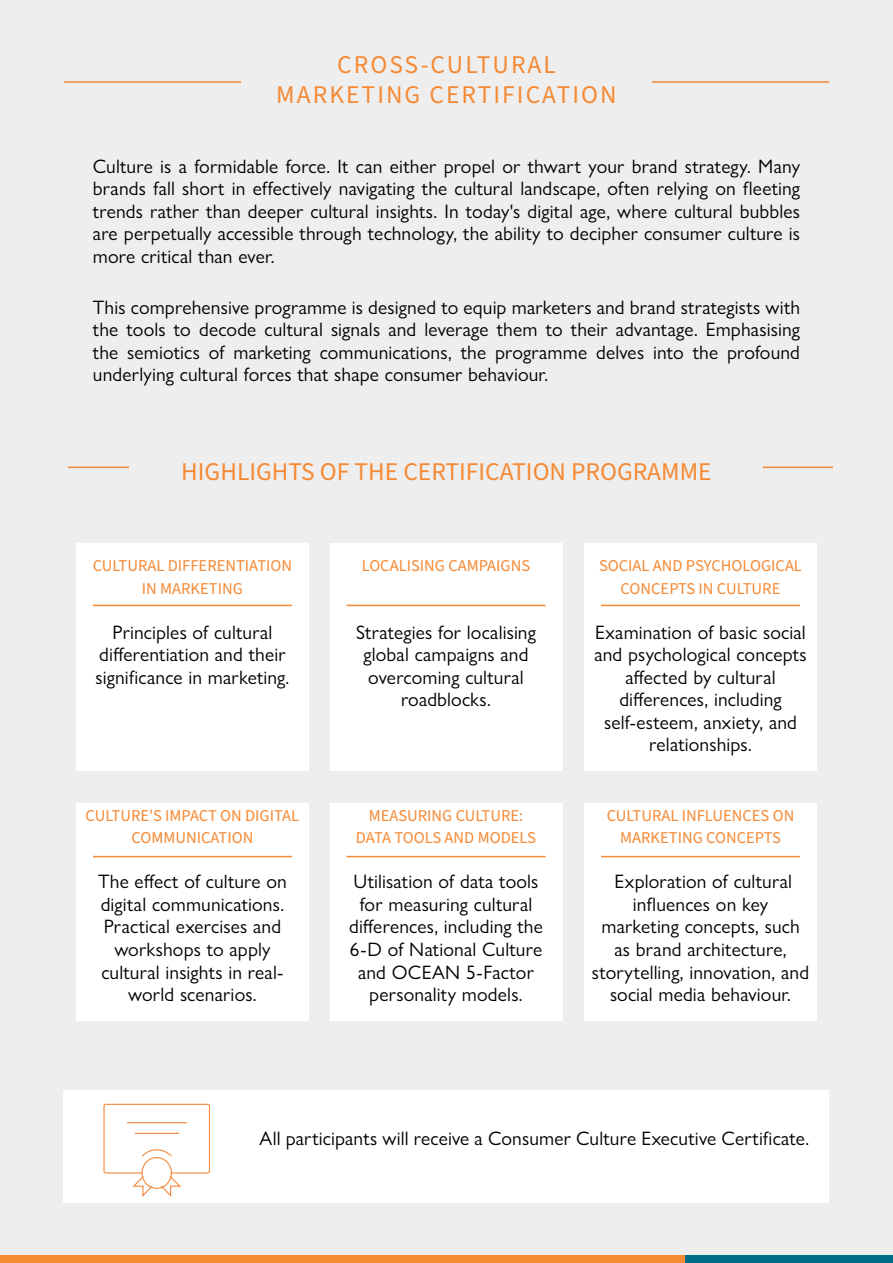
<style>
.page{position:relative;width:893px;height:1263px;background:#fff}
.page>*{position:absolute;margin:0;border:0;box-sizing:border-box;transform-origin:0 0}
.t1{font:25.5px "Source Sans Pro";color:#f68933}
.t2{font:25.5px/30px "Source Sans Pro";letter-spacing:.08em;color:#f68933;text-align:center}
.t3{font:19.5px/22.5px "Gill Sans Nova";letter-spacing:.005em;color:#000;text-align:center}
.t4{font:16.5px/22.5px "Source Sans Pro";color:#f68933;text-align:center}
</style>
<div class="page">
<div style="left:0;top:1254px;width:893px;height:9px;background:#f68a33"></div>
<div style="left:686px;top:1254px;width:207px;height:9px;background:#006d86"></div>
<div style="left:0;top:0;width:893px;height:1254px;background:#eee"></div>
<div style="left:64px;top:1090px;width:765px;height:112px;background:#fff"></div>
<div style="left:584px;top:803px;width:233px;height:217px;background:#fff"></div>
<div style="left:584px;top:543px;width:233px;height:227px;background:#fff"></div>
<div style="left:76px;top:543px;width:233px;height:227px;background:#fff"></div>
<div style="left:76px;top:803px;width:233px;height:217px;background:#fff"></div>
<div style="left:330px;top:543px;width:232px;height:227px;background:#fff"></div>
<div style="left:330px;top:803px;width:232px;height:217px;background:#fff"></div>
<svg style="left:103px;top:1103px;width:107px;height:94px"></svg>
<hr style="left:68px;top:467px;width:765px;height:1px;background:#f68933">
<hr style="left:601px;top:605px;width:199px;height:1px;background:#f68933">
<hr style="left:346px;top:605px;width:199px;height:1px;background:#f68933">
<hr style="left:93px;top:605px;width:199px;height:1px;background:#f68933">
<hr style="left:93px;top:856px;width:199px;height:1px;background:#f68933">
<hr style="left:346px;top:856px;width:199px;height:1px;background:#f68933">
<hr style="left:601px;top:856px;width:199px;height:1px;background:#f68933">
<div style="left:130px;top:454px;width:633px;height:36px;background:#eee"></div>
<hr style="left:64px;top:81px;width:765px;height:2px;background:#f68933">
<div style="left:241px;top:47px;width:411px;height:75px;background:#eee"></div>
<h1 class="t2" style="left:276px;top:51px;width:342px">CROSS-CULTURAL<br>MARKETING CERTIFICATION</h1>
<p class="t3" style="left:93px;top:155px;width:709px;text-align:justify">Culture is a formidable force. It can either propel or thwart your brand strategy. Many brands fall short in effectively navigating the cultural landscape, often relying on fleeting trends rather than deeper cultural insights. In today's digital age, where cultural bubbles are perpetually accessible through technology, the ability to decipher consumer culture is more critical than ever.</p>
<p class="t3" style="left:93px;top:296px;width:709px;text-align:justify">This comprehensive programme is designed to equip marketers and brand strategists with the tools to decode cultural signals and leverage them to their advantage. Emphasising the semiotics of marketing communications, the programme delves into the profound underlying cultural forces that shape consumer behaviour.</p>
<h1 class="t1" style="left:181px;top:454px;width:532px">HIGHLIGHTS OF THE CERTIFICATION PROGRAMME</h1>
<p class="t4" style="left:93px;top:555px;width:201px">CULTURAL DIFFERENTIATION<br>IN MARKETING</p>
<p class="t3" style="left:96px;top:621px;width:195px">Principles of cultural differentiation and their significance in marketing.</p>
<p class="t4" style="left:86px;top:805px;width:215px">CULTURE'S IMPACT ON DIGITAL<br>COMMUNICATION</p>
<p class="t3" style="left:98px;top:870px;width:190px">The effect of culture on digital communications.<br>Practical exercises and workshops to apply cultural insights in real&shy;world scenarios.</p>
<p class="t4" style="left:362px;top:555px;width:170px">LOCALISING CAMPAIGNS</p>
<p class="t3" style="left:356px;top:621px;width:181px">Strategies for localising global campaigns and overcoming cultural roadblocks.</p>
<p class="t4" style="left:356px;top:805px;width:182px">MEASURING CULTURE:<br>DATA TOOLS AND MODELS</p>
<p class="t3" style="left:349px;top:870px;width:195px">Utilisation of data tools for measuring cultural differences, including the<br>6-D of National Culture and OCEAN 5-Factor personality models.</p>
<p class="t4" style="left:599px;top:555px;width:204px">SOCIAL AND PSYCHOLOGICAL<br>CONCEPTS IN CULTURE</p>
<p class="t3" style="left:594px;top:621px;width:214px">Examination of basic social and psychological concepts affected by cultural differences, including self-esteem, anxiety, and relationships.</p>
<p class="t4" style="left:607px;top:805px;width:189px">CULTURAL INFLUENCES ON<br>MARKETING CONCEPTS</p>
<p class="t3" style="left:592px;top:870px;width:219px">Exploration of cultural influences on key marketing concepts, such as brand architecture, storytelling, innovation, and social media behaviour.</p>
<p class="t3" style="left:260px;top:1127px;width:551px">All participants will receive a Consumer Culture Executive Certificate.</p>
</div>
